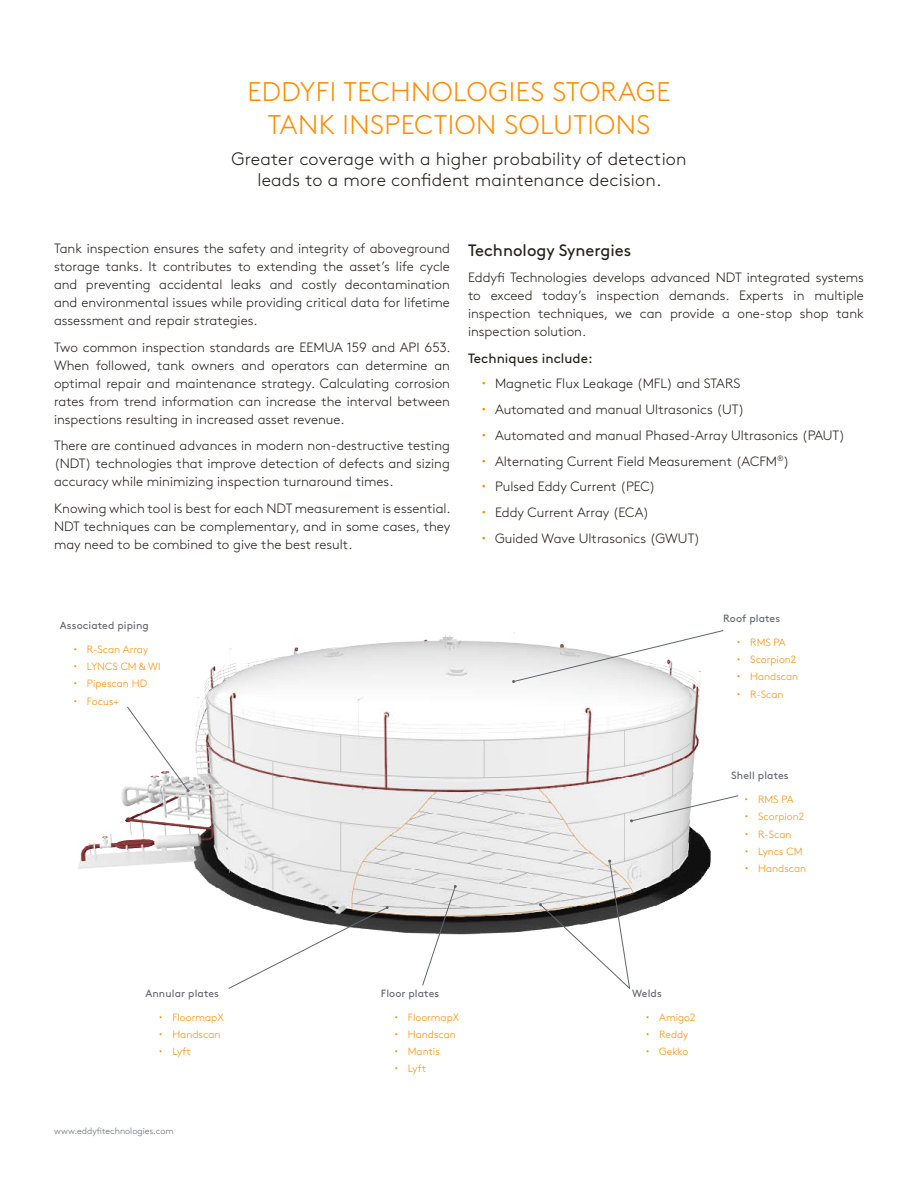
<style>
.page{position:relative;width:918px;height:1188px;background:#fff}
.page>*{position:absolute;margin:0;border:0;box-sizing:border-box;transform-origin:0 0}
.t1{font:300 27px/32.4px "Brown Std";letter-spacing:.02em;color:#ff8c00;text-align:center}
.t2{font:300 18px/21.6px "Brown Std";letter-spacing:.01em;color:#232019;text-align:center}
.t3{font:16.5px "Brown Std";color:#232019}
.t4{font:300 13.5px/18px "Brown Std";color:#232019;text-align:justify}
.t5{font:13.5px "Brown Std";color:#232019}
.t6{font:300 10.5px/17.2px "Brown Std";color:#ff8c00}
.t7{font:10.5px "Brown Std";letter-spacing:.01em;color:#62666b}
.t8{font:300 9px "Brown Std";color:#62666b}
</style>
<div class="page">
<img style="left:78px;top:635px;width:622px;height:246px">
<svg style="left:512px;top:630px;width:212px;height:53px"></svg>
<svg style="left:126px;top:706px;width:64px;height:86px"></svg>
<svg style="left:207px;top:693px;width:532px;height:296px"></svg>
<h1 class="t1" style="left:247px;top:76px;width:425px">EDDYFI TECHNOLOGIES STORAGE<br>TANK INSPECTION SOLUTIONS</h1>
<h2 class="t2" style="left:231px;top:148px;width:457px">Greater coverage with a higher probability of detection leads to a more confident maintenance decision.</h2>
<p class="t4" style="left:54px;top:240px;width:397px">Tank inspection ensures the safety and integrity of aboveground storage tanks. It contributes to extending the asset’s life cycle and preventing accidental leaks and costly decontamination and environmental issues while providing critical data for lifetime assessment and repair strategies.</p>
<p class="t4" style="left:54px;top:338px;width:398px">Two common inspection standards are EEMUA 159 and API 653.<br>When followed, tank owners and operators can determine an optimal repair and maintenance strategy. Calculating corrosion rates from trend information can increase the interval between inspections resulting in increased asset revenue.</p>
<p class="t4" style="left:54px;top:437px;width:398px">There are continued advances in modern non-destructive testing (NDT) technologies that improve detection of defects and sizing accuracy while minimizing inspection turnaround times.</p>
<p class="t4" style="left:54px;top:499px;width:398px">Knowing which tool is best for each NDT measurement is essential.<br>NDT techniques can be complementary, and in some cases, they may need to be combined to give the best result.</p>
<p class="t3" style="left:468px;top:240px;width:165px">Technology Synergies</p>
<p class="t4" style="left:468px;top:269px;width:397px">Eddyfi Technologies develops advanced NDT integrated systems to exceed today’s inspection demands. Experts in multiple inspection techniques, we can provide a one-stop shop tank inspection solution.</p>
<p class="t5" style="left:468px;top:350px;width:126px">Techniques include:</p>
<p class="t4" style="left:495px;top:371px;width:352px;line-height:25.8px;text-align:left">Magnetic Flux Leakage (MFL) and STARS<br>Automated and manual Ultrasonics (UT)<br>Automated and manual Phased-Array Ultrasonics (PAUT)<br>Alternating Current Field Measurement (ACFM<sup>®</sup>)<br>Pulsed Eddy Current (PEC)<br>Eddy Current Array (ECA)<br>Guided Wave Ultrasonics (GWUT)</p>
<p class="t7" style="left:60px;top:619px;width:91px">Associated piping</p>
<p class="t6" style="left:87px;top:641px;width:75px">R-Scan Array<br>LYNCS CM &amp; WI<br>Pipescan HD<br>Focus+</p>
<p class="t7" style="left:723px;top:612px;width:58px">Roof plates</p>
<p class="t6" style="left:750px;top:634px;width:50px">RMS PA<br>Scorpion2<br>Handscan<br>R-Scan</p>
<p class="t7" style="left:731px;top:769px;width:59px">Shell plates</p>
<p class="t6" style="left:758px;top:791px;width:50px">RMS PA<br>Scorpion2<br>R-Scan<br>Lyncs CM<br>Handscan</p>
<p class="t7" style="left:145px;top:987px;width:75px">Annular plates</p>
<p class="t6" style="left:172px;top:1009px;width:53px">FloormapX<br>Handscan<br>Lyft</p>
<p class="t8" style="left:54px;top:1126px;width:121px">www.eddyfitechnologies.com</p>
<p class="t7" style="left:381px;top:987px;width:60px">Floor plates</p>
<p class="t6" style="left:408px;top:1009px;width:53px">FloormapX<br>Handscan<br>Mantis<br>Lyft</p>
<p class="t7" style="left:632px;top:987px;width:31px">Welds</p>
<p class="t6" style="left:659px;top:1009px;width:38px">Amigo2<br>Reddy<br>Gekko</p>
</div>
